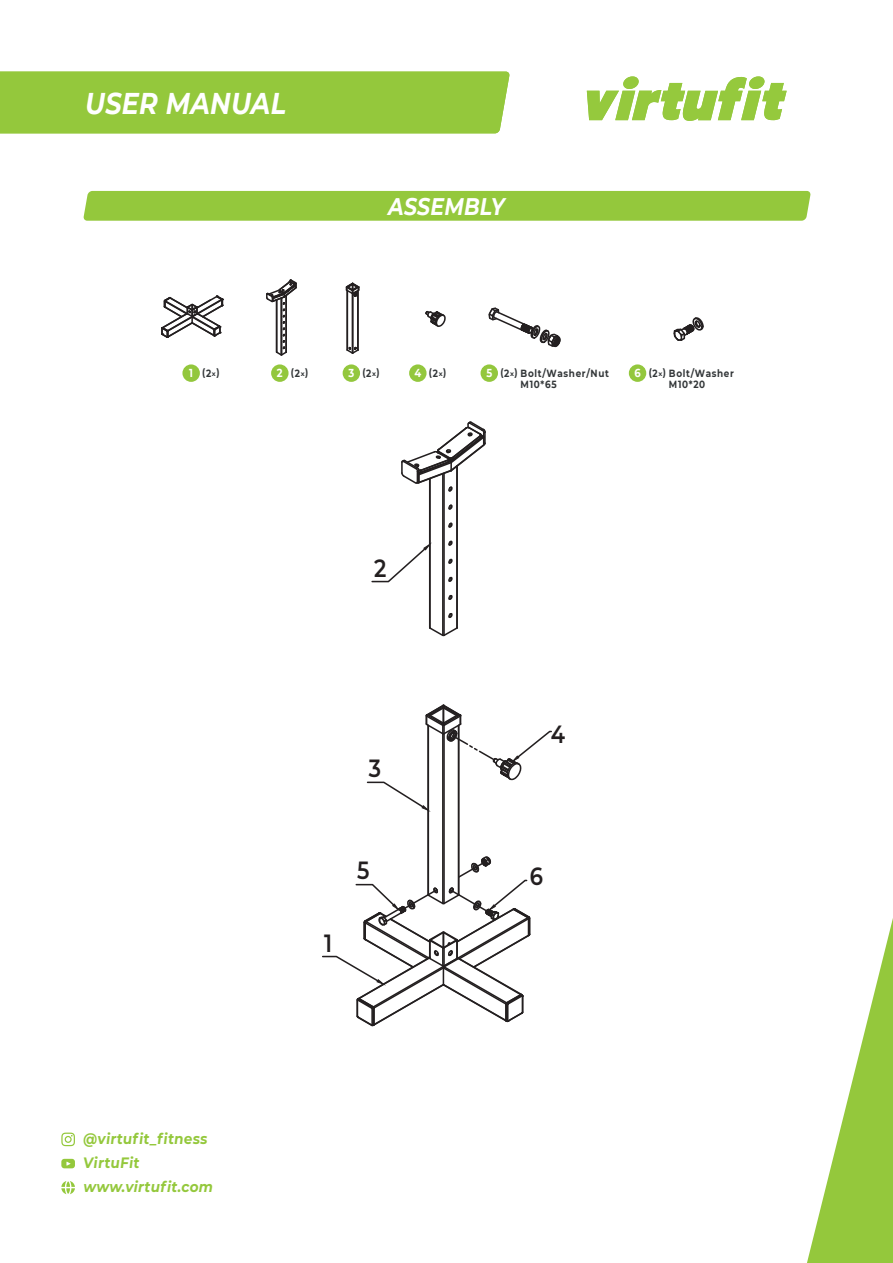
<style>
.page{position:relative;width:893px;height:1263px;background:#fff}
.page>*{position:absolute;margin:0;border:0;box-sizing:border-box;transform-origin:0 0}
.t1{font:italic 700 30px "Montserrat";letter-spacing:.01em;color:#fff;scale:.85 1}
.t2{font:600 24.75px "Montserrat";color:#231f20;scale:.85 1}
.t3{font:italic 700 24px "Montserrat";letter-spacing:.01em;color:#fff;scale:.85 1}
.t4{font:italic 700 15px "Montserrat";letter-spacing:.025em;color:#94c83c;scale:.9 1}
.t5{font:700 10.35px/10.6px "Montserrat";letter-spacing:.075em;color:#333739;scale:.85 1}
.s1{font-size:11.55px;color:#fff}
.s2{font-size:6.6px}
</style>
<div class="page">
<svg style="left:807px;top:918px;width:86px;height:345px"></svg>
<div style="left:0;top:72px;width:510px;height:61px;background:#94c83c"></div>
<svg style="left:587px;top:76px;width:200px;height:45px"></svg>
<svg style="left:61px;top:1132px;width:14px;height:14px"></svg>
<svg style="left:61px;top:1159px;width:14px;height:9px"></svg>
<svg style="left:61px;top:1181px;width:14px;height:13px"></svg>
<svg style="left:673px;top:317px;width:31px;height:24px"></svg>
<svg style="left:488px;top:307px;width:73px;height:41px"></svg>
<hr style="left:427px;top:725px;width:2px;height:170px;background:#231f20">
<svg style="left:429px;top:627px;width:29px;height:10px"></svg>
<svg style="left:448px;top:504px;width:5px;height:6px"></svg>
<svg style="left:448px;top:522px;width:5px;height:6px"></svg>
<svg style="left:448px;top:540px;width:5px;height:6px"></svg>
<svg style="left:448px;top:558px;width:5px;height:6px"></svg>
<svg style="left:448px;top:576px;width:5px;height:6px"></svg>
<svg style="left:448px;top:594px;width:5px;height:6px"></svg>
<svg style="left:448px;top:613px;width:5px;height:5px"></svg>
<svg style="left:401px;top:421px;width:85px;height:71px"></svg>
<hr style="left:443px;top:473px;width:2px;height:162px;background:#231f20">
<hr style="left:442px;top:474px;width:2px;height:161px;background:#231f20">
<hr style="left:429px;top:479px;width:2px;height:149px;background:#231f20">
<hr style="left:456px;top:466px;width:2px;height:162px;background:#231f20">
<hr style="left:442px;top:734px;width:2px;height:169px;background:#231f20">
<hr style="left:443px;top:734px;width:2px;height:169px;background:#231f20">
<hr style="left:458px;top:725px;width:1px;height:170px;background:#231f20">
<hr style="left:346px;top:290px;width:2px;height:60px;background:#231f20">
<svg style="left:346px;top:345px;width:13px;height:9px"></svg>
<svg style="left:425px;top:310px;width:21px;height:17px"></svg>
<svg style="left:266px;top:279px;width:31px;height:77px"></svg>
<hr style="left:280px;top:298px;width:2px;height:57px;background:#231f20">
<hr style="left:276px;top:300px;width:1px;height:52px;background:#231f20">
<hr style="left:285px;top:295px;width:2px;height:57px;background:#231f20">
<hr style="left:352px;top:293px;width:2px;height:60px;background:#231f20">
<hr style="left:347px;top:290px;width:1px;height:60px;background:#231f20">
<hr style="left:357px;top:290px;width:2px;height:60px;background:#231f20">
<svg style="left:345px;top:282px;width:15px;height:16px"></svg>
<svg style="left:161px;top:295px;width:63px;height:43px"></svg>
<svg style="left:371px;top:544px;width:58px;height:39px"></svg>
<svg style="left:366px;top:704px;width:186px;height:107px"></svg>
<svg style="left:322px;top:855px;width:209px;height:172px"></svg>
<div style="left:182px;top:364px;width:18px;height:18px;background:#93c73d;border-radius:50%"></div>
<div style="left:271px;top:364px;width:18px;height:18px;background:#93c73d;border-radius:50%"></div>
<div style="left:343px;top:364px;width:17px;height:18px;background:#93c73d;border-radius:50%"></div>
<div style="left:409px;top:364px;width:18px;height:18px;background:#93c73d;border-radius:50%"></div>
<div style="left:481px;top:364px;width:17px;height:18px;background:#93c73d;border-radius:50%"></div>
<div style="left:629px;top:364px;width:17px;height:18px;background:#93c73d;border-radius:50%"></div>
<div style="left:83px;top:191px;width:728px;height:30px;background:#94c83c"></div>
<p class="t1" style="left:85px;top:82px;width:238px">USER MANUAL</p>
<p class="t3" style="left:388px;top:189px;width:139px">ASSEMBLY</p>
<p class="t5" style="left:189px;top:367px;width:37px"><span class="s1">1</span> (2<span class="s2">x</span>)</p>
<p class="t5" style="left:277px;top:367px;width:38px"><span class="s1">2</span> (2<span class="s2">x</span>)</p>
<p class="t5" style="left:348px;top:367px;width:38px"><span class="s1">3</span> (2<span class="s2">x</span>)</p>
<p class="t5" style="left:414px;top:367px;width:39px"><span class="s1">4</span> (2<span class="s2">x</span>)</p>
<p class="t5" style="left:521px;top:368px;width:105px;text-indent:-34px"><span class="s1">5</span> (2<span class="s2">x</span>) Bolt/Washer/Nut<br>M10*65</p>
<p class="t5" style="left:634px;top:368px;width:119px;text-align:center"><span class="s1">6</span> (2<span class="s2">x</span>) Bolt/Washer<br>M10*20</p>
<p class="t4" style="left:84px;top:1128px;width:141px">@virtufit_fitness</p>
<p class="t4" style="left:84px;top:1152px;width:65px">VirtuFit</p>
<p class="t4" style="left:84px;top:1176px;width:145px">www.virtufit.com</p>
<p class="t2" style="left:374px;top:551px;width:16px">2</p>
<p class="t2" style="left:369px;top:751px;width:16px">3</p>
<p class="t2" style="left:551px;top:716px;width:18px">4</p>
<p class="t2" style="left:324px;top:926px;width:11px">1</p>
<p class="t2" style="left:357px;top:852px;width:16px">5</p>
<p class="t2" style="left:530px;top:858px;width:17px">6</p>
</div>
